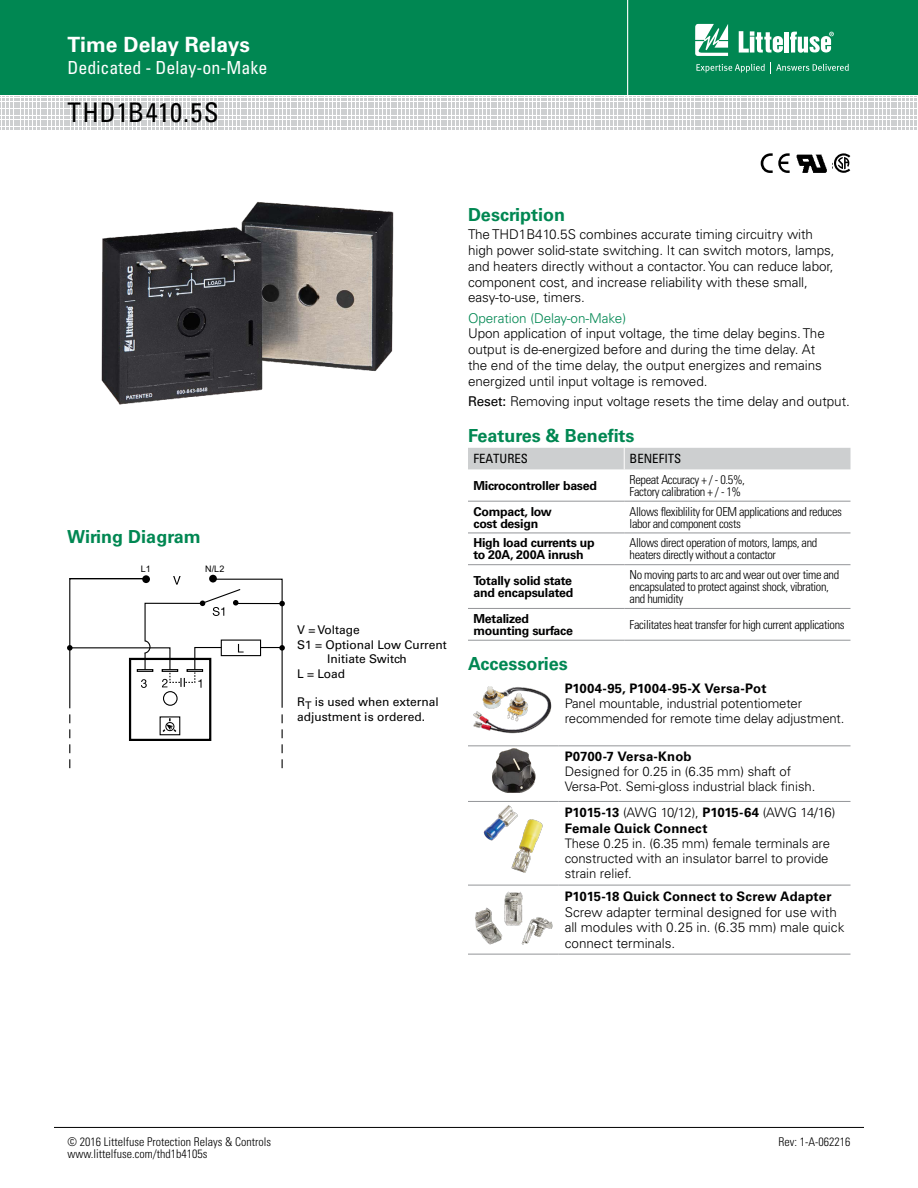
<style>
.page{position:relative;width:918px;height:1188px;background:#fff}
.page>*{position:absolute;margin:0;border:0;box-sizing:border-box;transform-origin:0 0}
.SERIES{font:condensed 27px "Univers LT Std";letter-spacing:.015em;color:#000}
.t1{font:700 21px "Univers LT Std";color:#fff}
.Facts_Subhead{font:700 18px "Univers LT Std";color:#008752}
.t2{font:condensed 18px "Univers LT Std";color:#fff}
.Body_text{font:300 13.5px/15.8px "Univers LT Std";letter-spacing:-.005em;color:#000}
.Acess_table_text{font:300 13.5px/15.8px "Univers LT Std";color:#000}
.Acess_table_text-2{font:300 13.2px/15px "Univers LT Std";letter-spacing:-.005em;color:#000}
.Acess_table_text-3{font:700 13.2px/15.8px "Univers LT Std";letter-spacing:.015em;color:#000}
.SubTitleTOC{font:condensed 12.75px "Univers LT Std";color:#000}
.Benefits_text{font:300 condensed 12.3px/12px "Univers LT Std";letter-spacing:-.03em;color:#000}
.features_text{font:700 12.3px/12px "Univers LT Std";letter-spacing:-.02em;color:#000}
.Chart_Text{font:12px/14.4px "Univers LT Std";color:#000}
.t3{font:300 condensed 12px "Univers LT Std";color:#000}
.t4{font:9px "Arial";color:#000}
.s1{color:#008752}
.s2{font-weight:400}
.s3{font-weight:300}
</style>
<div class="page">
<div style="left:0;top:0;width:918px;height:95px;background:#008752"></div>
<svg style="left:0;top:96px;width:917px;height:34px"></svg>
<hr style="left:627px;top:0;width:1px;height:98px;background:#fff">
<svg style="left:695px;top:24px;width:33px;height:32px"></svg>
<div style="left:784px;top:32px;width:5px;height:21px;background:#fff"></div>
<svg style="left:790px;top:32px;width:44px;height:21px"></svg>
<svg style="left:739px;top:31px;width:44px;height:22px"></svg>
<svg style="left:696px;top:62px;width:153px;height:11px"></svg>
<hr style="left:54px;top:1127px;width:810px;height:1px;background:#000">
<img style="left:796px;top:154px;width:31px;height:19px">
<svg style="left:834px;top:153px;width:16px;height:20px"></svg>
<svg style="left:761px;top:153px;width:29px;height:20px"></svg>
<hr style="left:468px;top:501px;width:156px;height:1px;background:#939598">
<hr style="left:624px;top:501px;width:226px;height:1px;background:#939598">
<hr style="left:468px;top:533px;width:156px;height:1px;background:#939598">
<hr style="left:624px;top:533px;width:226px;height:1px;background:#939598">
<hr style="left:468px;top:564px;width:156px;height:1px;background:#939598">
<hr style="left:624px;top:564px;width:226px;height:1px;background:#939598">
<hr style="left:468px;top:608px;width:156px;height:1px;background:#939598">
<hr style="left:624px;top:608px;width:226px;height:1px;background:#939598">
<hr style="left:468px;top:640px;width:156px;height:1px;background:#939598">
<hr style="left:624px;top:640px;width:226px;height:1px;background:#939598">
<div style="left:468px;top:448px;width:382px;height:21px;background:#cdcfd0"></div>
<hr style="left:468px;top:954px;width:91px;height:1px;background:#939598">
<hr style="left:559px;top:954px;width:291px;height:1px;background:#939598">
<hr style="left:468px;top:801px;width:91px;height:1px;background:#939598">
<hr style="left:559px;top:801px;width:291px;height:1px;background:#939598">
<hr style="left:468px;top:885px;width:91px;height:1px;background:#939598">
<hr style="left:559px;top:885px;width:291px;height:1px;background:#939598">
<hr style="left:468px;top:745px;width:91px;height:1px;background:#939598">
<hr style="left:559px;top:745px;width:291px;height:1px;background:#939598">
<img style="left:473px;top:686px;width:79px;height:48px">
<img style="left:492px;top:749px;width:44px;height:43px">
<img style="left:483px;top:805px;width:60px;height:68px">
<img style="left:475px;top:891px;width:78px;height:54px">
<svg style="left:67px;top:576px;width:218px;height:192px"></svg>
<div style="left:160px;top:716px;width:20px;height:19px;border:1px solid #000"></div>
<img style="left:101px;top:201px;width:293px;height:204px">
<h2 class="t1" style="left:68px;top:33px;width:184px">Time Delay Relays</h2>
<h3 class="t2" style="left:68px;top:56px;width:201px">Dedicated - Delay-on-Make</h3>
<p class="SERIES" style="left:68px;top:96px;width:153px">THD1B410.5S</p>
<p class="Facts_Subhead" style="left:67px;top:526px;width:135px">Wiring Diagram</p>
<p class="t4" style="left:141px;top:563px;width:12px">L1</p>
<p class="t4" style="left:205px;top:563px;width:21px">N/L2</p>
<p class="Chart_Text" style="left:297px;top:623px;width:64px">V = Voltage</p>
<p class="Chart_Text" style="left:327px;top:637px;width:121px;text-indent:-30px">S1 = Optional Low Current<br>Initiate Switch</p>
<p class="Chart_Text" style="left:297px;top:666px;width:50px">L = Load</p>
<p class="Chart_Text" style="left:297px;top:695px;width:143px">R<sub>T</sub> is used when external adjustment is ordered.</p>
<p class="Facts_Subhead" style="left:468px;top:204px;width:99px">Description</p>
<p class="Body_text" style="left:468px;top:227px;width:368px">The THD1B410.5S combines accurate timing circuitry with high power solid-state switching. It can switch motors, lamps, and heaters directly without a contactor. You can reduce labor, component cost, and increase reliability with these small, easy-to-use, timers.</p>
<p class="Body_text" style="left:468px;top:310px;width:358px"><span class="s1">Operation (Delay-on-Make)<br></span>Upon application of input voltage, the time delay begins. The output is de-energized before and during the time delay. At the end of the time delay, the output energizes and remains energized until input voltage is removed.</p>
<p class="Body_text" style="left:468px;top:393px;width:383px"><span class="s2">Reset:</span> Removing input voltage resets the time delay and output.</p>
<p class="Facts_Subhead" style="left:468px;top:425px;width:168px">Features &amp; Benefits</p>
<p class="SubTitleTOC" style="left:473px;top:451px;width:56px">FEATURES</p>
<p class="SubTitleTOC" style="left:630px;top:451px;width:53px">BENEFITS</p>
<p class="features_text" style="left:473px;top:480px;width:125px">Microcontroller based</p>
<p class="Benefits_text" style="left:630px;top:473px;width:117px">Repeat Accuracy + / - 0.5%,<br>Factory calibration + / - 1%</p>
<p class="features_text" style="left:473px;top:505px;width:80px">Compact, low cost design</p>
<p class="Benefits_text" style="left:630px;top:505px;width:214px">Allows flexiblility for OEM applications and reduces labor and component costs</p>
<p class="features_text" style="left:473px;top:537px;width:123px">High load currents up to 20A, 200A inrush</p>
<p class="Benefits_text" style="left:630px;top:537px;width:189px">Allows direct operation of motors, lamps, and heaters directly without a contactor</p>
<p class="features_text" style="left:473px;top:575px;width:101px">Totally solid state and encapsulated</p>
<p class="Benefits_text" style="left:630px;top:569px;width:211px">No moving parts to arc and wear out over time and encapsulated to protect against shock, vibration, and humidity</p>
<p class="features_text" style="left:473px;top:613px;width:101px">Metalized mounting surface</p>
<p class="Benefits_text" style="left:630px;top:618px;width:216px">Facilitates heat transfer for high current applications</p>
<p class="Facts_Subhead" style="left:468px;top:653px;width:101px">Accessories</p>
<p class="Acess_table_text-3" style="left:565px;top:681px;width:203px">P1004-95, P1004-95-X Versa-Pot</p>
<p class="Acess_table_text-2" style="left:565px;top:696px;width:281px">Panel mountable, industrial potentiometer recommended for remote time delay adjustment.</p>
<p class="Acess_table_text-3" style="left:565px;top:749px;width:128px">P0700-7 Versa-Knob</p>
<p class="Acess_table_text-2" style="left:565px;top:764px;width:252px">Designed for 0.25 in (6.35 mm) shaft of<br>Versa-Pot. Semi-gloss industrial black finish.</p>
<p class="Acess_table_text-3" style="left:565px;top:805px;width:272px">P1015-13 <span class="s3">(AWG 10/12),</span> P1015-64 <span class="s3">(AWG 14/16)<br></span>Female Quick Connect</p>
<p class="Acess_table_text-2" style="left:565px;top:835px;width:267px;text-align:justify">These 0.25 in. (6.35 mm) female terminals are constructed with an insulator barrel to provide strain relief.</p>
<p class="Acess_table_text-3" style="left:565px;top:888px;width:268px">P1015-18 Quick Connect to Screw Adapter</p>
<p class="Acess_table_text" style="left:565px;top:904px;width:281px">Screw adapter terminal designed for use with all modules with 0.25 in. (6.35 mm) male quick connect terminals.</p>
<p class="t3" style="left:68px;top:1134px;width:205px">© 2016 Littelfuse Protection Relays &amp; Controls</p>
<p class="t3" style="left:68px;top:1146px;width:142px">www.littelfuse.com/thd1b4105s</p>
<p class="t3" style="left:779px;top:1134px;width:73px">Rev: 1-A-062216</p>
</div>
